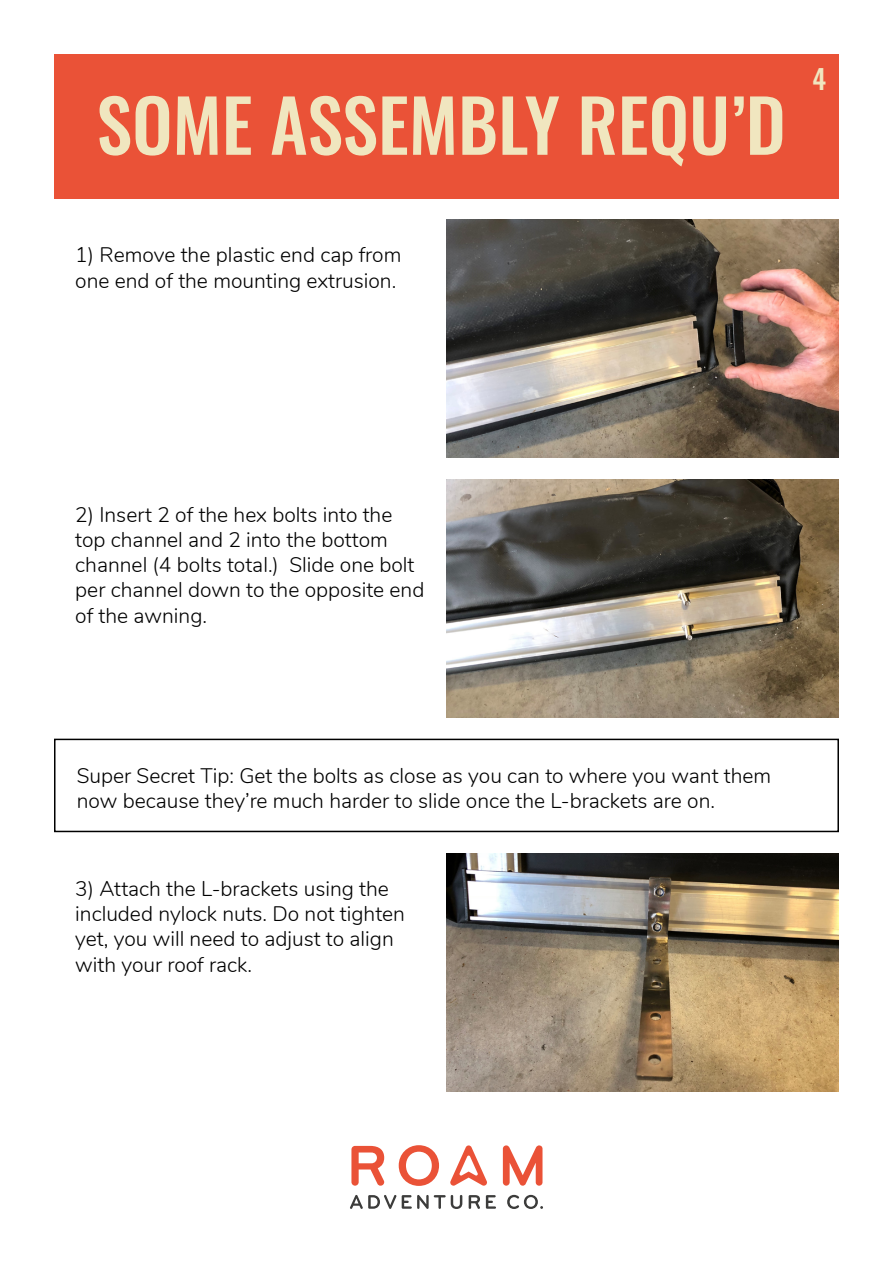
<style>
.page{position:relative;width:893px;height:1263px;background:#fff}
.page>*{position:absolute;margin:0;border:0;box-sizing:border-box;transform-origin:0 0}
.t1{font:500 72px "Oswald";color:#f0e6bf}
.t2{font:500 27px "Oswald";color:#f0e6bf}
.t3{font:300 21px/25.2px "Nunito";color:#000}
</style>
<div class="page">
<div style="left:54px;top:54px;width:785px;height:145px;background:#ea5237"></div>
<div style="left:54px;top:739px;width:785px;height:93px;border:2px solid #000"></div>
<img style="left:446px;top:220px;width:393px;height:238px">
<img style="left:446px;top:479px;width:393px;height:238px">
<img style="left:446px;top:853px;width:393px;height:238px">
<svg style="left:350px;top:1195px;width:46px;height:14px"></svg>
<svg style="left:402px;top:1195px;width:60px;height:14px"></svg>
<svg style="left:469px;top:1195px;width:11px;height:14px"></svg>
<svg style="left:486px;top:1195px;width:10px;height:14px"></svg>
<svg style="left:507px;top:1195px;width:36px;height:14px"></svg>
<svg style="left:351px;top:1146px;width:33px;height:40px"></svg>
<svg style="left:399px;top:1145px;width:40px;height:41px"></svg>
<svg style="left:503px;top:1145px;width:39px;height:41px"></svg>
<svg style="left:450px;top:1145px;width:37px;height:41px"></svg>
<h1 class="t1" style="left:97px;top:88px;width:691px">SOME ASSEMBLY REQU’D</h1>
<p class="t2" style="left:813px;top:65px;width:15px">4</p>
<p class="t3" style="left:75px;top:241px;width:328px">1) Remove the plastic end cap from one end of the mounting extrusion.</p>
<p class="t3" style="left:75px;top:501px;width:351px">2) Insert 2 of the hex bolts into the top channel and 2 into the bottom channel (4 bolts total.) Slide one bolt per channel down to the opposite end of the awning.</p>
<p class="t3" style="left:77px;top:761px;width:696px">Super Secret Tip: Get the bolts as close as you can to where you want them now because they’re much harder to slide once the L-brackets are on.</p>
<p class="t3" style="left:75px;top:875px;width:331px">3) Attach the L-brackets using the included nylock nuts. Do not tighten yet, you will need to adjust to align with your roof rack.</p>
</div>
